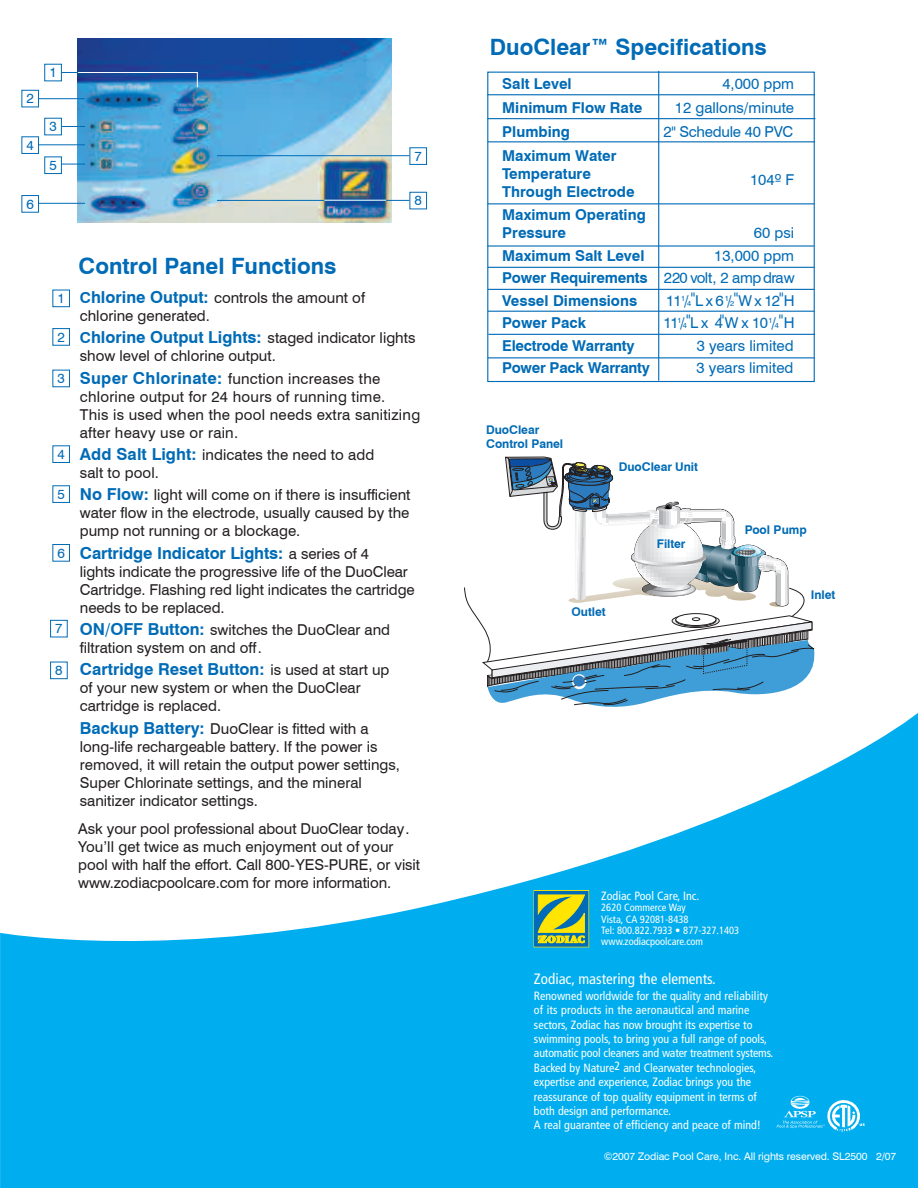
<style>
.page{position:relative;width:918px;height:1188px;background:#fff}
.page>*{position:absolute;margin:0;border:0;box-sizing:border-box;transform-origin:0 0}
.t1{font:700 22.5px "Swis 721 BT";color:#006bb6}
.t2{font:700 16.5px "Swis 721 BT";letter-spacing:-.005em;color:#006bb6}
.t3{font:15px/18px "Swis 721 BT";color:#231f20}
.t4{font:700 15px/18px "Swis 721 BT";color:#006bb6}
.t5{font:15px "Swis 721 BT";color:#006bb6}
.t6{font:condensed 15px "Frutiger";color:#fff}
.t7{font:13.5px "Swis 721 BT";color:#006bb6}
.t8{font:condensed 12px/14.4px "Frutiger";color:#fff}
.t9{font:700 12px/13.5px "Swis 721 BT";letter-spacing:-.005em;color:#006bb6}
.t10{font:condensed 10.5px/11.2px "Frutiger";color:#fff}
.t11{font:10.5px "Swis 721 BT";letter-spacing:-.005em;color:#fff}
.s1{font-weight:700;color:#006bb6}
.s2{font-weight:700;font-size:16.5px;color:#006bb6}
.s3{font-weight:400;font-size:15px;color:#231f20}
.s4{font-weight:400}
.s5{font-size:7.5px}
</style>
<div class="page">
<svg style="left:0;top:713px;width:918px;height:475px;fill:#00aeef"></svg>
<svg style="left:537px;top:893px;width:49px;height:51px"></svg>
<div style="left:535px;top:891px;width:53px;height:55px;border:1px solid #006bb6"></div>
<svg style="left:538px;top:895px;width:47px;height:48px;background:#afbe39"></svg>
<div style="left:487px;top:72px;width:328px;height:310px;border:1px solid #006bb6"></div>
<hr style="left:658px;top:71px;width:1px;height:310px;background:#006bb6">
<hr style="left:487px;top:94px;width:328px;height:1px;background:#006bb6">
<hr style="left:487px;top:118px;width:329px;height:1px;background:#006bb6">
<hr style="left:488px;top:141px;width:327px;height:1px;background:#006bb6">
<hr style="left:488px;top:203px;width:326px;height:1px;background:#006bb6">
<hr style="left:487px;top:245px;width:327px;height:2px;background:#006bb6">
<hr style="left:488px;top:267px;width:326px;height:1px;background:#006bb6">
<hr style="left:488px;top:289px;width:326px;height:1px;background:#006bb6">
<hr style="left:488px;top:311px;width:326px;height:1px;background:#006bb6">
<hr style="left:488px;top:334px;width:327px;height:1px;background:#006bb6">
<hr style="left:488px;top:357px;width:326px;height:1px;background:#006bb6">
<svg style="left:464px;top:457px;width:357px;height:258px"></svg>
<img style="left:78px;top:38px;width:313px;height:184px">
<div style="left:21px;top:90px;width:18px;height:17px;border:1px solid #006bb6"></div>
<div style="left:52px;top:290px;width:18px;height:17px;border:1px solid #006bb6"></div>
<div style="left:52px;top:544px;width:18px;height:18px;border:1px solid #006bb6"></div>
<div style="left:50px;top:620px;width:18px;height:17px;border:1px solid #006bb6"></div>
<div style="left:50px;top:662px;width:18px;height:17px;border:1px solid #006bb6"></div>
<div style="left:52px;top:328px;width:18px;height:18px;border:1px solid #006bb6"></div>
<div style="left:52px;top:370px;width:18px;height:17px;border:1px solid #006bb6"></div>
<div style="left:52px;top:445px;width:18px;height:18px;border:1px solid #006bb6"></div>
<div style="left:52px;top:485px;width:18px;height:18px;border:1px solid #006bb6"></div>
<div style="left:44px;top:118px;width:18px;height:17px;border:1px solid #006bb6"></div>
<div style="left:21px;top:136px;width:18px;height:18px;border:1px solid #006bb6"></div>
<div style="left:44px;top:157px;width:18px;height:17px;border:1px solid #006bb6"></div>
<div style="left:21px;top:195px;width:18px;height:18px;border:1px solid #006bb6"></div>
<div style="left:410px;top:147px;width:17px;height:18px;border:1px solid #006bb6"></div>
<div style="left:410px;top:192px;width:17px;height:17px;border:1px solid #006bb6"></div>
<hr style="left:38px;top:98px;width:47px;height:1px;background:#006bb6">
<svg style="left:61px;top:126px;width:24px;height:1px"></svg>
<div style="left:44px;top:64px;width:18px;height:17px;border:1px solid #006bb6"></div>
<svg style="left:61px;top:72px;width:17px;height:1px"></svg>
<hr style="left:38px;top:144px;width:47px;height:1px;background:#006bb6">
<svg style="left:61px;top:164px;width:24px;height:1px"></svg>
<hr style="left:39px;top:203px;width:46px;height:1px;background:#006bb6">
<hr style="left:217px;top:155px;width:193px;height:1px;background:#006bb6">
<hr style="left:217px;top:200px;width:193px;height:1px;background:#006bb6">
<hr style="left:324px;top:200px;width:62px;height:1px;background:#fff">
<hr style="left:78px;top:72px;width:120px;height:1px;background:#fff">
<svg style="left:197px;top:72px;width:1px;height:15px"></svg>
<svg style="left:777px;top:1096px;width:48px;height:32px;background:#2bbbf1"></svg>
<img style="left:827px;top:1100px;width:38px;height:32px">
<p class="t7" style="left:26px;top:90px;width:9px">2</p>
<p class="t7" style="left:26px;top:137px;width:9px">4</p>
<p class="t7" style="left:26px;top:196px;width:9px">6</p>
<p class="t7" style="left:49px;top:64px;width:9px">1</p>
<p class="t7" style="left:49px;top:118px;width:9px">3</p>
<p class="t7" style="left:49px;top:157px;width:9px">5</p>
<p class="t7" style="left:415px;top:148px;width:9px">7</p>
<p class="t7" style="left:415px;top:192px;width:9px">8</p>
<p class="t7" style="left:57px;top:290px;width:9px">1</p>
<p class="t7" style="left:57px;top:329px;width:9px">2</p>
<p class="t7" style="left:57px;top:370px;width:9px">3</p>
<p class="t7" style="left:57px;top:446px;width:9px">4</p>
<p class="t7" style="left:57px;top:486px;width:9px">5</p>
<p class="t7" style="left:57px;top:545px;width:9px">6</p>
<p class="t7" style="left:55px;top:620px;width:9px">7</p>
<p class="t7" style="left:55px;top:662px;width:9px">8</p>
<h1 class="t1" style="left:79px;top:252px;width:259px">Control Panel Functions</h1>
<p class="t3" style="left:80px;top:289px;width:287px"><span class="s1">C</span><span class="s2">hlorine Output:</span> controls the amount of chlorine generated.</p>
<p class="t3" style="left:80px;top:329px;width:337px"><span class="s1">C</span><span class="s2">hlorine Output Lights:</span> staged indicator lights show level of chlorine output.</p>
<p class="t3" style="left:80px;top:369px;width:342px"><span class="s2">Super Chlorinate:</span> function increases the chlorine output for 24 hours of running time.<br>This is used when the pool needs extra sanitizing after heavy use or rain.</p>
<p class="t3" style="left:80px;top:446px;width:296px"><span class="s2">Add Salt Light:</span> indicates the need to add salt to pool.</p>
<p class="t3" style="left:80px;top:486px;width:332px;text-align:justify"><span class="s2">No Flow:</span> light will come on if there is insufficient water flow in the electrode, usually caused by the pump not running or a blockage.</p>
<p class="t2" style="left:80px;top:543px;width:291px">Cartridge Indicator Lights: <span class="s3">a series of 4</span></p>
<p class="t3" style="left:80px;top:562px;width:336px">lights indicate the progressive life of the DuoClear<br>Cartridge. Flashing red light indicates the cartridge needs to be replaced.</p>
<p class="t3" style="left:80px;top:621px;width:312px"><span class="s2">ON/OFF Button:</span> switches the DuoClear and filtration system on and off.</p>
<p class="t2" style="left:80px;top:659px;width:311px">Cartridge Reset Button: <span class="s3">is used at start up</span></p>
<p class="t3" style="left:80px;top:679px;width:282px">of your new system or when the DuoClear cartridge is replaced.</p>
<p class="t3" style="left:80px;top:719px;width:322px"><span class="s2">Backup Battery:</span> DuoClear is fitted with a long-life rechargeable battery. If the power is removed, it will retain the output power settings, Super Chlorinate settings, and the mineral sanitizer indicator settings.</p>
<p class="t3" style="left:78px;top:819px;width:343px">Ask your pool professional about DuoClear today.<br>You’ll get twice as much enjoyment out of your pool with half the effort. Call 800-YES-PURE, or visit www.zodiacpoolcare.com for more information.</p>
<h1 class="t1" style="left:490px;top:33px;width:278px">DuoClear™ Specifications</h1>
<p class="t4" style="left:502px;top:75px;width:71px">Salt Level</p>
<p class="t5" style="left:722px;top:75px;width:73px">4,000 ppm</p>
<p class="t4" style="left:502px;top:98px;width:142px">Minimum Flow Rate</p>
<p class="t5" style="left:675px;top:98px;width:121px">12 gallons/minute</p>
<p class="t4" style="left:502px;top:122px;width:69px">Plumbing</p>
<p class="t5" style="left:663px;top:122px;width:131px">2" Schedule 40 PVC</p>
<p class="t4" style="left:502px;top:146px;width:134px">Maximum Water<br>Temperature<br>Through Electrode</p>
<p class="t5" style="left:750px;top:170px;width:46px">104º F</p>
<p class="t4" style="left:502px;top:206px;width:145px">Maximum Operating<br>Pressure</p>
<p class="t5" style="left:754px;top:224px;width:42px">60 psi</p>
<p class="t4" style="left:502px;top:246px;width:144px">Maximum Salt Level</p>
<p class="t4" style="left:502px;top:244px;width:294px;line-height:22.5px;text-align:justify;text-indent:212px"><span class="s4">13,000 ppm </span>Power Requirements <span class="s4">220 volt, 2 ampdraw </span>Vessel Dimensions</p>
<p class="t5" style="left:666px;top:292px;width:130px">11<sup>1</sup>/<span class="s5">4</span>"L x 6 <sup>1</sup>/<span class="s5">2</span>"W x 12"H</p>
<p class="t4" style="left:502px;top:314px;width:85px">Power Pack</p>
<p class="t5" style="left:664px;top:314px;width:132px">11<sup>1</sup>/<span class="s5">4</span>"L x 4"W x 10<sup>1</sup>/<span class="s5">4</span>"H</p>
<p class="t4" style="left:502px;top:336px;width:134px">Electrode Warranty</p>
<p class="t5" style="left:697px;top:337px;width:99px">3 years limited</p>
<p class="t4" style="left:502px;top:359px;width:149px">Power Pack Warranty</p>
<p class="t5" style="left:696px;top:359px;width:99px">3 years limited</p>
<p class="t9" style="left:486px;top:423px;width:79px">DuoClear<br>Control Panel</p>
<p class="t9" style="left:619px;top:460px;width:81px">DuoClear Unit</p>
<p class="t9" style="left:572px;top:605px;width:36px">Outlet</p>
<p class="t9" style="left:657px;top:537px;width:30px">Filter</p>
<p class="t9" style="left:745px;top:523px;width:64px">Pool Pump</p>
<p class="t9" style="left:811px;top:588px;width:26px">Inlet</p>
<p class="t8" style="left:601px;top:890px;width:100px">Zodiac Pool Care, Inc.</p>
<p class="t10" style="left:601px;top:903px;width:140px">2620 Commerce Way<br>Vista, CA 92081-8438<br>Tel: 800.822.7933 • 877-327.1403 www.zodiacpoolcare.com</p>
<p class="t6" style="left:534px;top:973px;width:183px">Zodiac, mastering the elements.</p>
<p class="t8" style="left:534px;top:989px;width:241px">Renowned worldwide for the quality and reliability of its products in the aeronautical and marine sectors, Zodiac has now brought its expertise to swimming pools, to bring you a full range of pools, automatic pool cleaners and water treatment systems.<br>Backed by Nature2 and Clearwater technologies, expertise and experience, Zodiac brings you the reassurance of top quality equipment in terms of both design and performance.<br>A real guarantee of efficiency and peace of mind!</p>
<p class="t11" style="left:604px;top:1150px;width:294px">©2007 Zodiac Pool Care, Inc. All rights reserved. SL2500 2/07</p>
</div>
